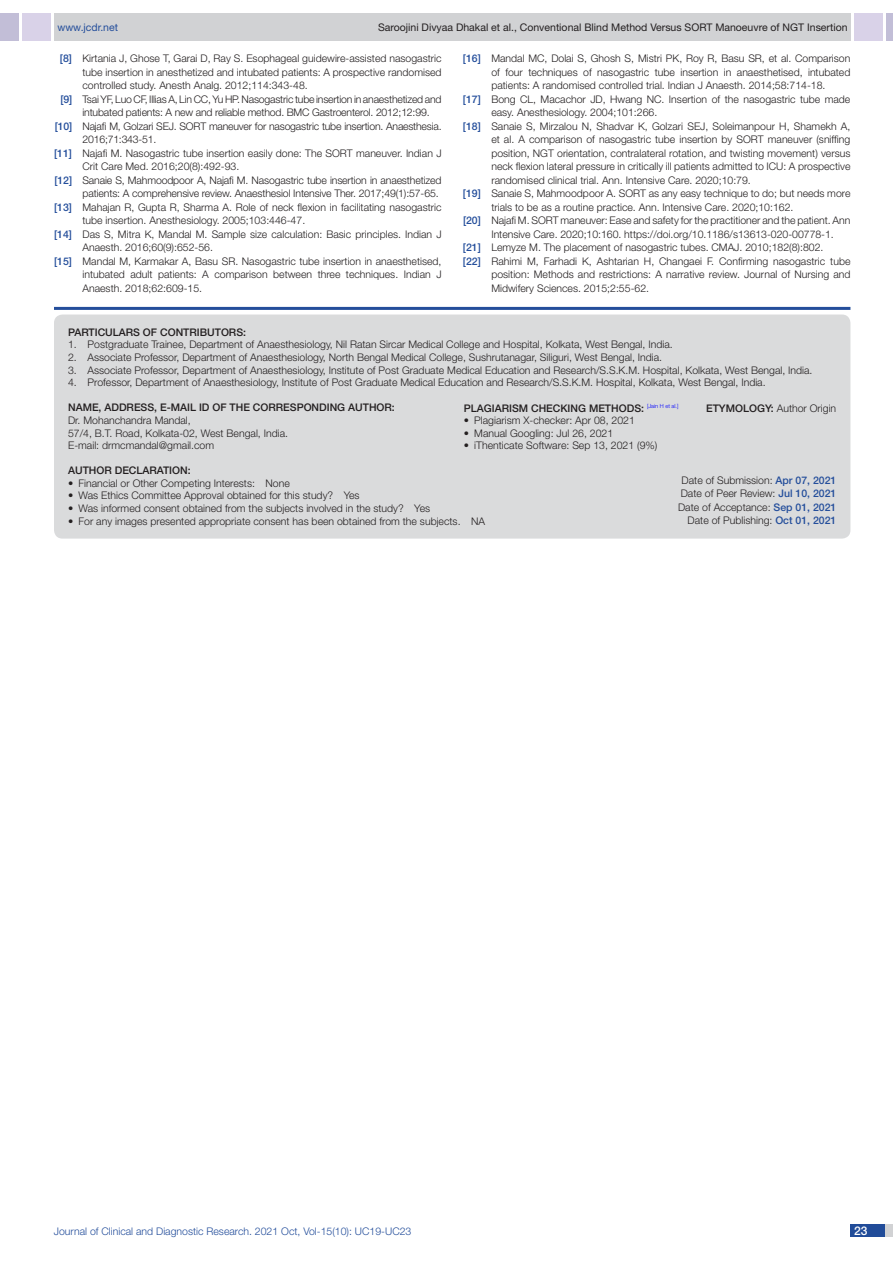
<style>
.page{position:relative;width:893px;height:1263px;background:#fff}
.page>*{position:absolute;margin:0;border:0;box-sizing:border-box;transform-origin:0 0}
.t1{font:500 12px "Helvetica Neue";color:#fff}
.Partic_Contri_Txt{font:300 10.5px "Helvetica Neue";color:#231f20}
.Partic_Contri_Txt-2{font:300 10.5px "Helvetica Neue";letter-spacing:-.02em;color:#231f20}
.Partic_Contri_Head{font:500 10.5px "Helvetica Neue";color:#231f20}
.tb_txt{font:300 10.5px "Helvetica Neue";color:#231f20}
.t2{font:10.5px "Helvetica Neue";color:#231f20}
.t3{font:300 10.5px "Helvetica Neue";color:#244e9b}
.Partic_Contri_Head-2{font:300 10.5px "Helvetica Neue";color:#231f20}
.t4{font:10.5px "Helvetica Neue";color:#244e9b}
.s1{font-weight:500;color:#244e9b}
.s2{font-weight:500}
</style>
<div class="page">
<div style="left:54px;top:13px;width:796px;height:28px;background:#d1d2d4"></div>
<div style="left:0;top:13px;width:19px;height:28px;background:#c2bed7"></div>
<div style="left:22px;top:13px;width:29px;height:28px;background:#d9d2e8"></div>
<div style="left:886px;top:13px;width:7px;height:28px;background:#c2bed7"></div>
<div style="left:854px;top:13px;width:29px;height:28px;background:#d9d2e8"></div>
<div style="left:850px;top:1224px;width:43px;height:13px;background:#d1d2d4"></div>
<div style="left:850px;top:1224px;width:35px;height:13px;background:#214c99"></div>
<hr style="left:54px;top:307px;width:796px;height:3px;background:#244e9b">
<div style="left:54px;top:314px;width:796px;height:225px;background:#dadbdc;border-radius:9px"></div>
<p class="t4" style="left:57px;top:21px;width:62px">www.jcdr.net</p>
<p class="t2" style="left:378px;top:21px;width:471px">Saroojini Divyaa Dhakal et al., Conventional Blind Method Versus SORT Manoeuvre of NGT Insertion</p>
<p class="Partic_Contri_Txt" style="left:60px;top:52px;width:383px"><span class="s1">[8]</span> Kirtania J, Ghose T, Garai D, Ray S. Esophageal guidewire-assisted nasogastric</p>
<p class="Partic_Contri_Txt" style="left:82px;top:66px;width:361px">tube insertion in anesthetized and intubated patients: A prospective randomised</p>
<p class="Partic_Contri_Txt" style="left:82px;top:79px;width:227px">controlled study. Anesth Analg. 2012;114:343-48.</p>
<p class="Partic_Contri_Txt-2" style="left:61px;top:93px;width:383px"><span class="s1">[9]</span> Tsai YF, Luo CF, Illias A, Lin CC, Yu HP. Nasogastric tube insertion in anaesthetized and</p>
<p class="Partic_Contri_Txt-2" style="left:82px;top:106px;width:349px">intubated patients: A new and reliable method. BMC Gastroenterol. 2012;12:99.</p>
<p class="Partic_Contri_Txt-2" style="left:55px;top:120px;width:388px"><span class="s1">[10]</span> Najafi M, Golzari SEJ. SORT maneuver for nasogastric tube insertion. Anaesthesia.</p>
<p class="Partic_Contri_Txt-2" style="left:82px;top:133px;width:75px">2016;71:343-51.</p>
<p class="Partic_Contri_Txt" style="left:54px;top:147px;width:389px"><span class="s1">[11]</span> Najafi M. Nasogastric tube insertion easily done: The SORT maneuver. Indian J</p>
<p class="Partic_Contri_Txt" style="left:82px;top:160px;width:158px">Crit Care Med. 2016;20(8):492-93.</p>
<p class="Partic_Contri_Txt" style="left:55px;top:174px;width:388px"><span class="s1">[12]</span> Sanaie S, Mahmoodpoor A, Najafi M. Nasogastric tube insertion in anaesthetized</p>
<p class="Partic_Contri_Txt" style="left:82px;top:187px;width:358px">patients: A comprehensive review. Anaesthesiol Intensive Ther. 2017;49(1):57-65.</p>
<p class="Partic_Contri_Txt" style="left:54px;top:201px;width:389px"><span class="s1">[13]</span> Mahajan R, Gupta R, Sharma A. Role of neck flexion in facilitating nasogastric</p>
<p class="Partic_Contri_Txt" style="left:82px;top:214px;width:224px">tube insertion. Anesthesiology. 2005;103:446-47.</p>
<p class="Partic_Contri_Txt" style="left:54px;top:228px;width:389px"><span class="s1">[14]</span> Das S, Mitra K, Mandal M. Sample size calculation: Basic principles. Indian J</p>
<p class="Partic_Contri_Txt" style="left:82px;top:241px;width:132px">Anaesth. 2016;60(9):652-56.</p>
<p class="Partic_Contri_Txt" style="left:54px;top:255px;width:389px"><span class="s1">[15]</span> Mandal M, Karmakar A, Basu SR. Nasogastric tube insertion in anaesthetised,</p>
<p class="Partic_Contri_Txt" style="left:82px;top:268px;width:361px">intubated adult patients: A comparison between three techniques. Indian J</p>
<p class="Partic_Contri_Txt" style="left:82px;top:282px;width:121px">Anaesth. 2018;62:609-15.</p>
<p class="Partic_Contri_Txt" style="left:463px;top:52px;width:389px"><span class="s1">[16]</span> Mandal MC, Dolai S, Ghosh S, Mistri PK, Roy R, Basu SR, et al. Comparison</p>
<p class="Partic_Contri_Txt" style="left:491px;top:66px;width:361px">of four techniques of nasogastric tube insertion in anaesthetised, intubated</p>
<p class="Partic_Contri_Txt" style="left:491px;top:79px;width:336px">patients: A randomised controlled trial. Indian J Anaesth. 2014;58:714-18.</p>
<p class="Partic_Contri_Txt" style="left:463px;top:93px;width:389px"><span class="s1">[17]</span> Bong CL, Macachor JD, Hwang NC. Insertion of the nasogastric tube made</p>
<p class="Partic_Contri_Txt" style="left:491px;top:106px;width:167px">easy. Anesthesiology. 2004;101:266.</p>
<p class="Partic_Contri_Txt" style="left:463px;top:120px;width:389px"><span class="s1">[18]</span> Sanaie S, Mirzalou N, Shadvar K, Golzari SEJ, Soleimanpour H, Shamekh A,</p>
<p class="Partic_Contri_Txt" style="left:491px;top:133px;width:361px">et al. A comparison of nasogastric tube insertion by SORT maneuver (sniffing</p>
<p class="Partic_Contri_Txt" style="left:491px;top:147px;width:361px">position, NGT orientation, contralateral rotation, and twisting movement) versus</p>
<p class="Partic_Contri_Txt" style="left:491px;top:160px;width:361px">neck flexion lateral pressure in critically ill patients admitted to ICU: A prospective</p>
<p class="Partic_Contri_Txt" style="left:491px;top:174px;width:261px">randomised clinical trial. Ann. Intensive Care. 2020;10:79.</p>
<p class="Partic_Contri_Txt" style="left:463px;top:187px;width:389px"><span class="s1">[19]</span> Sanaie S, Mahmoodpoor A. SORT as any easy technique to do; but needs more</p>
<p class="Partic_Contri_Txt" style="left:491px;top:201px;width:304px">trials to be as a routine practice. Ann. Intensive Care. 2020;10:162.</p>
<p class="Partic_Contri_Txt" style="left:463px;top:214px;width:389px"><span class="s1">[20]</span> Najafi M. SORT maneuver: Ease and safety for the practitioner and the patient. Ann</p>
<p class="Partic_Contri_Txt" style="left:491px;top:228px;width:344px">Intensive Care. 2020;10:160. https://doi.org/10.1186/s13613-020-00778-1.</p>
<p class="Partic_Contri_Txt" style="left:463px;top:241px;width:362px"><span class="s1">[21]</span> Lemyze M. The placement of nasogastric tubes. CMAJ. 2010;182(8):802.</p>
<p class="Partic_Contri_Txt" style="left:463px;top:255px;width:389px"><span class="s1">[22]</span> Rahimi M, Farhadi K, Ashtarian H, Changaei F. Confirming nasogastric tube</p>
<p class="Partic_Contri_Txt" style="left:491px;top:268px;width:361px">position: Methods and restrictions: A narrative review. Journal of Nursing and</p>
<p class="Partic_Contri_Txt" style="left:491px;top:282px;width:159px">Midwifery Sciences. 2015;2:55-62.</p>
<p class="Partic_Contri_Head" style="left:68px;top:326px;width:179px">PARTICULARS OF CONTRIBUTORS:</p>
<p class="Partic_Contri_Txt" style="left:68px;top:338px;width:606px">1. Postgraduate Trainee, Department of Anaesthesiology, Nil Ratan Sircar Medical College and Hospital, Kolkata, West Bengal, India.</p>
<p class="Partic_Contri_Txt" style="left:68px;top:351px;width:596px">2. Associate Professor, Department of Anaesthesiology, North Bengal Medical College, Sushrutanagar, Siliguri, West Bengal, India.</p>
<p class="Partic_Contri_Txt" style="left:68px;top:363px;width:746px">3. Associate Professor, Department of Anaesthesiology, Institute of Post Graduate Medical Education and Research/S.S.K.M. Hospital, Kolkata, West Bengal, India.</p>
<p class="Partic_Contri_Txt" style="left:68px;top:376px;width:699px">4. Professor, Department of Anaesthesiology, Institute of Post Graduate Medical Education and Research/S.S.K.M. Hospital, Kolkata, West Bengal, India.</p>
<p class="Partic_Contri_Head" style="left:464px;top:401px;width:216px">PLAGIARISM CHECKING METHODS: <sup>[Jain</sup> <sup>H</sup> <sup>et</sup> <sup>al.]</sup></p>
<p class="tb_txt" style="left:464px;top:414px;width:173px">• Plagiarism X-checker: Apr 08, 2021</p>
<p class="tb_txt" style="left:464px;top:427px;width:151px">• Manual Googling: Jul 26, 2021</p>
<p class="tb_txt" style="left:464px;top:439px;width:195px">• iThenticate Software: Sep 13, 2021 (9%)</p>
<p class="Partic_Contri_Head" style="left:68px;top:401px;width:328px">NAME, ADDRESS, E-MAIL ID OF THE CORRESPONDING AUTHOR:</p>
<p class="Partic_Contri_Head" style="left:706px;top:402px;width:38px">ETYMOLOGY</p>
<p class="Partic_Contri_Head-2" style="left:771px;top:402px;width:67px"><span class="s2">:</span> Author Origin</p>
<p class="Partic_Contri_Txt" style="left:68px;top:414px;width:124px">Dr. Mohanchandra Mandal,</p>
<p class="Partic_Contri_Txt" style="left:68px;top:426px;width:222px">57/4, B.T. Road, Kolkata-02, West Bengal, India.</p>
<p class="Partic_Contri_Txt" style="left:68px;top:439px;width:148px">E-mail: drmcmandal@gmail.com</p>
<p class="Partic_Contri_Txt" style="left:682px;top:474px;width:156px">Date of Submission: <span class="s1">APR 07, 2021</span></p>
<p class="Partic_Contri_Txt" style="left:681px;top:487px;width:157px">Date of Peer Review: <span class="s1">JUL 10, 2021</span></p>
<p class="Partic_Contri_Txt" style="left:678px;top:501px;width:160px">Date of Acceptance: <span class="s1">SEP 01, 2021</span></p>
<p class="Partic_Contri_Txt" style="left:688px;top:514px;width:150px">Date of Publishing: <span class="s1">OCT 01, 2021</span></p>
<p class="Partic_Contri_Head" style="left:68px;top:464px;width:16px">AUTHOR</p>
<p class="Partic_Contri_Head" style="left:115px;top:464px;width:8px">DECLARATION</p>
<p class="Partic_Contri_Head" style="left:188px;top:464px;width:4px">:</p>
<p class="Partic_Contri_Txt" style="left:68px;top:476px;width:223px">• Financial or Other Competing Interests: None</p>
<p class="Partic_Contri_Txt" style="left:68px;top:489px;width:293px">• Was Ethics Committee Approval obtained for this study? Yes</p>
<p class="Partic_Contri_Txt" style="left:68px;top:502px;width:364px">• Was informed consent obtained from the subjects involved in the study? Yes</p>
<p class="Partic_Contri_Txt" style="left:68px;top:514px;width:418px">• For any images presented appropriate consent has been obtained from the subjects. NA</p>
<p class="t3" style="left:54px;top:1225px;width:359px">Journal of Clinical and Diagnostic Research. 2021 Oct, Vol-15(10): UC19-UC23</p>
<p class="t1" style="left:854px;top:1223px;width:15px">23</p>
</div>
